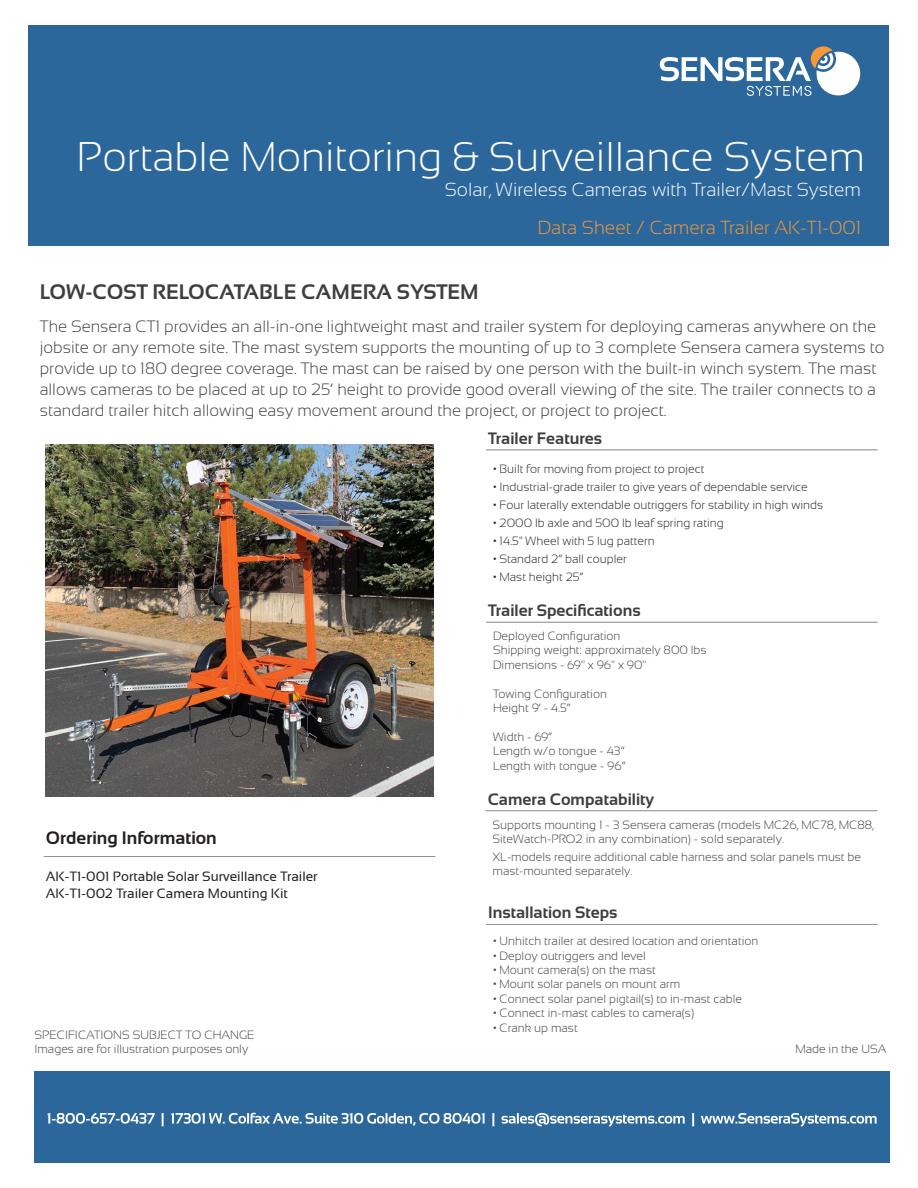
<style>
.page{position:relative;width:918px;height:1188px;background:#fff}
.page>*{position:absolute;margin:0;border:0;box-sizing:border-box;transform-origin:0 0}
.t1{font:300 41.55px "Sansation";color:#fff}
.t2{font:700 21px "Sansation";color:#3e3e3f}
.t3{font:300 18.9px "Sansation";color:#fff}
.t4{font:300 18.9px "Sansation";color:#f79936}
.t5{font:700 18px "Sansation";color:#231f20}
.t6{font:300 16.5px/21px "Sansation";color:#3e3e3f}
.t7{font:700 16.5px "Sansation";color:#3e3e3f}
.t8{font:13.5px/16.2px "Sansation";color:#231f20}
.t9{font:300 12px/14.4px "Sansation";color:#3e3e3f}
.t10{font:300 12px "Sansation";color:#231f20}
</style>
<div class="page">
<div style="left:28px;top:25px;width:861px;height:221px;background:#2c679b"></div>
<svg style="left:660px;top:46px;width:200px;height:50px"></svg>
<div style="left:34px;top:1071px;width:855px;height:91px;background:#2c679b"></div>
<hr style="left:486px;top:450px;width:392px;height:1px;background:#939698">
<hr style="left:486px;top:622px;width:392px;height:1px;background:#939698">
<svg style="left:47px;top:1113px;width:830px;height:14px"></svg>
<hr style="left:486px;top:811px;width:391px;height:1px;background:#939698">
<hr style="left:486px;top:924px;width:392px;height:1px;background:#939698">
<img style="left:46px;top:444px;width:387px;height:352px">
<hr style="left:44px;top:856px;width:391px;height:1px;background:#939698">
<h1 class="t1" style="left:77px;top:134px;width:790px">Portable Monitoring &amp; Surveillance System</h1>
<h3 class="t3" style="left:445px;top:179px;width:418px">Solar, Wireless Cameras with Trailer/Mast System</h3>
<h3 class="t4" style="left:538px;top:217px;width:325px">Data Sheet / Camera Trailer AK-T1-001</h3>
<h2 class="t2" style="left:40px;top:280px;width:440px">LOW-COST RELOCATABLE CAMERA SYSTEM</h2>
<p class="t6" style="left:40px;top:316px;width:846px">The Sensera CT1 provides an all-in-one lightweight mast and trailer system for deploying cameras anywhere on the jobsite or any remote site. The mast system supports the mounting of up to 3 complete Sensera camera systems to provide up to 180 degree coverage. The mast can be raised by one person with the built-in winch system. The mast allows cameras to be placed at up to 25’ height to provide good overall viewing of the site. The trailer connects to a standard trailer hitch allowing easy movement around the project, or project to project.</p>
<h3 class="t7" style="left:488px;top:429px;width:115px">Trailer Features</h3>
<p class="t10" style="left:493px;top:462px;width:213px">• Built for moving from project to project</p>
<p class="t10" style="left:493px;top:480px;width:316px">• Industrial-grade trailer to give years of dependable service</p>
<p class="t10" style="left:493px;top:498px;width:332px">• Four laterally extendable outriggers for stability in high winds</p>
<p class="t10" style="left:493px;top:516px;width:232px">• 2000 lb axle and 500 lb leaf spring rating</p>
<p class="t10" style="left:493px;top:534px;width:163px">• 14.5" Wheel with 5 lug pattern</p>
<p class="t10" style="left:493px;top:552px;width:135px">• Standard 2” ball coupler</p>
<p class="t10" style="left:493px;top:570px;width:92px">• Mast height 25”</p>
<h3 class="t5" style="left:46px;top:827px;width:172px">Ordering Information</h3>
<p class="t8" style="left:46px;top:869px;width:273px">AK-T1-001 Portable Solar Surveillance Trailer<br>AK-T1-002 Trailer Camera Mounting Kit</p>
<p class="t9" style="left:34px;top:1027px;width:222px">SPECIFICATIONS SUBJECT TO CHANGE<br>Images are for illustration purposes only</p>
<h3 class="t7" style="left:488px;top:601px;width:154px">Trailer Specifications</h3>
<p class="t9" style="left:493px;top:629px;width:215px">Deployed Configuration<br>Shipping weight: approximately 800 lbs<br>Dimensions - 69'' x 96'' x 90''</p>
<p class="t9" style="left:493px;top:686px;width:115px">Towing Configuration<br>Height 9’ - 4.5”</p>
<p class="t9" style="left:493px;top:729px;width:134px">Width - 69”<br>Length w/o tongue - 43”<br>Length with tongue - 96”</p>
<h3 class="t7" style="left:488px;top:790px;width:168px">Camera Compatability</h3>
<p class="t9" style="left:493px;top:817px;width:383px">Supports mounting 1 - 3 Sensera cameras (models MC26, MC78, MC88,<br>SiteWatch-PRO2 in any combination) - sold separately.</p>
<p class="t9" style="left:493px;top:850px;width:370px">XL-models require additional cable harness and solar panels must be mast-mounted separately.</p>
<h3 class="t7" style="left:488px;top:903px;width:131px">Installation Steps</h3>
<p class="t9" style="left:493px;top:934px;width:267px">• Unhitch trailer at desired location and orientation</p>
<p class="t9" style="left:493px;top:948px;width:154px">• Deploy outriggers and level</p>
<p class="t9" style="left:493px;top:963px;width:164px">• Mount camera(s) on the mast</p>
<p class="t9" style="left:493px;top:977px;width:189px">• Mount solar panels on mount arm</p>
<p class="t9" style="left:493px;top:991px;width:250px">• Connect solar panel pigtail(s) to in-mast cable</p>
<p class="t9" style="left:493px;top:1006px;width:203px">• Connect in-mast cables to camera(s)</p>
<p class="t9" style="left:493px;top:1020px;width:86px">• Crank up mast</p>
<p class="t9" style="left:795px;top:1042px;width:93px">Made in the USA</p>
</div>
